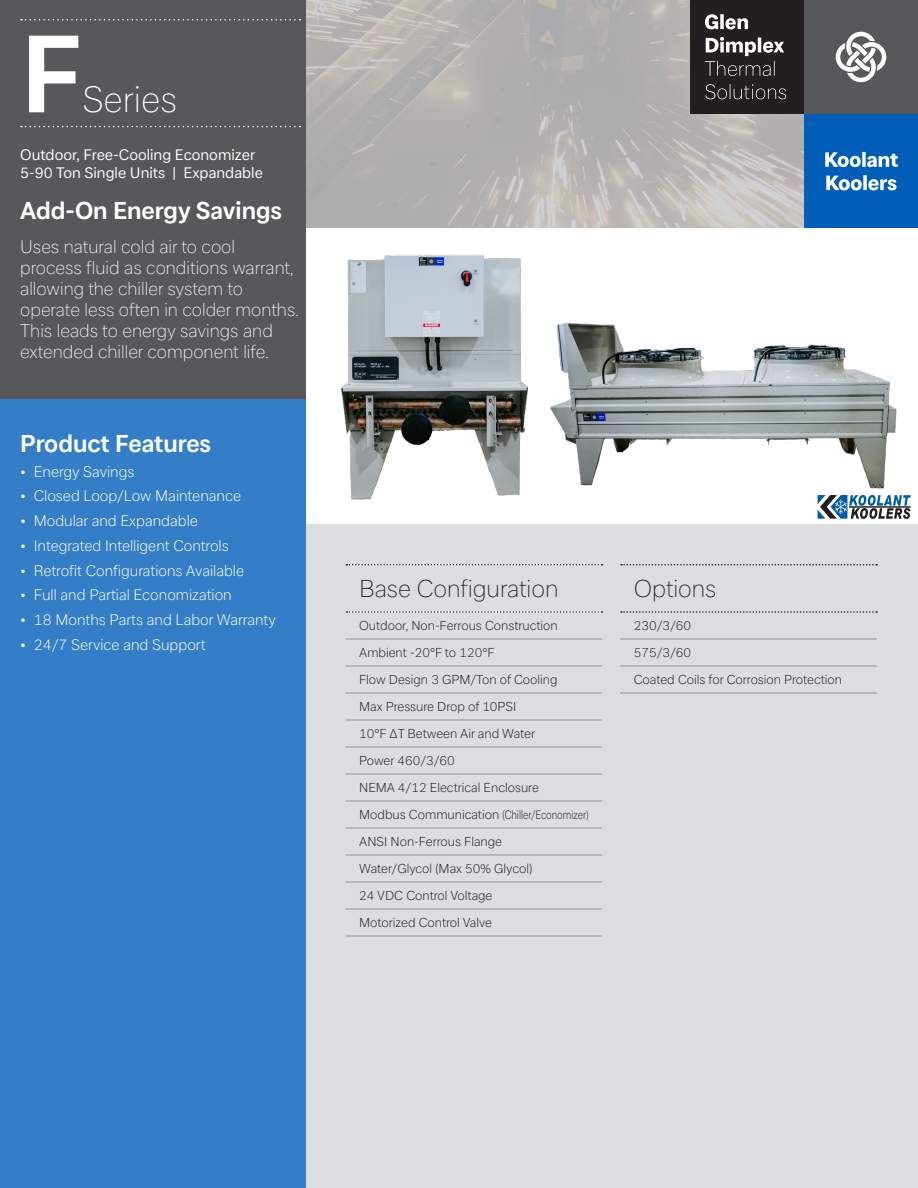
<style>
.page{position:relative;width:918px;height:1188px;background:#fff}
.page>*{position:absolute;margin:0;border:0;box-sizing:border-box;transform-origin:0 0}
.t1{font:700 108px "Glen Dimplex Sans";color:#fff}
.t2{font:100 36px "Glen Dimplex Sans";color:#fff}
.t3{font:700 24px "Glen Dimplex Sans";color:#fff}
.t4{font:100 24px "Glen Dimplex Sans";color:#231f20}
.t5{font:100 18px/21px "Glen Dimplex Sans";color:#fff}
.t6{font:300 15px "Glen Dimplex Sans";color:#fff}
.t7{font:15px/18px "Glen Dimplex Sans";color:#fff}
.t8{font:300 12.75px/27px "Glen Dimplex Sans";color:#231f20}
.t9{font:300 12px "Glen Dimplex Sans";color:#231f20;scale:.81 1}
.s1{font-size:12.75px}
</style>
<div class="page">
<div style="left:0;top:0;width:306px;height:400px;background:#57585a"></div>
<div style="left:0;top:400px;width:306px;height:788px;background:#337ec6"></div>
<img style="left:306px;top:0;width:498px;height:228px">
<div style="left:804px;top:0;width:114px;height:114px;background:#57585a"></div>
<svg style="left:836px;top:32px;width:50px;height:50px"></svg>
<div style="left:690px;top:0;width:114px;height:114px;background:#231f20"></div>
<svg style="left:705px;top:84px;width:81px;height:15px"></svg>
<svg style="left:705px;top:37px;width:79px;height:39px"></svg>
<svg style="left:705px;top:14px;width:43px;height:15px"></svg>
<div style="left:804px;top:114px;width:114px;height:114px;background:#005eb8"></div>
<svg style="left:826px;top:175px;width:71px;height:15px"></svg>
<svg style="left:825px;top:152px;width:73px;height:15px"></svg>
<div style="left:306px;top:525px;width:612px;height:663px;background:#dcdddf"></div>
<svg style="left:346px;top:564px;width:256px;height:2px"></svg>
<svg style="left:346px;top:611px;width:256px;height:2px"></svg>
<hr style="left:346px;top:666px;width:256px;height:1px;background:#939598">
<hr style="left:346px;top:693px;width:256px;height:1px;background:#939598">
<hr style="left:346px;top:720px;width:256px;height:1px;background:#939598">
<hr style="left:346px;top:747px;width:256px;height:1px;background:#939598">
<hr style="left:346px;top:774px;width:256px;height:1px;background:#939598">
<hr style="left:346px;top:801px;width:256px;height:1px;background:#939598">
<hr style="left:346px;top:828px;width:256px;height:1px;background:#939598">
<hr style="left:346px;top:855px;width:256px;height:1px;background:#939598">
<hr style="left:346px;top:882px;width:256px;height:1px;background:#939598">
<hr style="left:346px;top:909px;width:256px;height:1px;background:#939598">
<hr style="left:346px;top:936px;width:256px;height:1px;background:#939598">
<hr style="left:346px;top:639px;width:256px;height:1px;background:#939598">
<svg style="left:621px;top:564px;width:256px;height:2px"></svg>
<svg style="left:621px;top:611px;width:256px;height:2px"></svg>
<hr style="left:620px;top:639px;width:257px;height:1px;background:#939598">
<hr style="left:620px;top:666px;width:257px;height:1px;background:#939598">
<hr style="left:620px;top:693px;width:257px;height:1px;background:#939598">
<img style="left:340px;top:254px;width:188px;height:246px">
<img style="left:550px;top:322px;width:347px;height:182px">
<svg style="left:21px;top:19px;width:279px;height:2px"></svg>
<svg style="left:21px;top:126px;width:279px;height:1px"></svg>
<svg style="left:818px;top:495px;width:93px;height:24px"></svg>
<hr style="left:849px;top:507px;width:61px;height:1px;background:#231f20">
<h1 class="t1" style="left:21px;top:9px;width:63px">F</h1>
<h2 class="t2" style="left:82px;top:79px;width:96px">Series</h2>
<p class="t7" style="left:20px;top:146px;width:244px">Outdoor, Free-Cooling Economizer<br>5-90 Ton Single Units | Expandable</p>
<h3 class="t3" style="left:20px;top:196px;width:263px">Add-On Energy Savings</h3>
<h3 class="t5" style="left:20px;top:236px;width:280px">Uses natural cold air to cool process fluid as conditions warrant, allowing the chiller system to operate less often in colder months.<br>This leads to energy savings and extended chiller component life.</h3>
<h3 class="t3" style="left:20px;top:429px;width:192px">Product Features</h3>
<p class="t6" style="left:20px;top:463px;width:116px">• Energy Savings</p>
<p class="t6" style="left:20px;top:487px;width:222px">• Closed Loop/Low Maintenance</p>
<p class="t6" style="left:20px;top:512px;width:179px">• Modular and Expandable</p>
<p class="t6" style="left:20px;top:537px;width:210px">• Integrated Intelligent Controls</p>
<p class="t6" style="left:20px;top:562px;width:225px">• Retrofit Configurations Available</p>
<p class="t6" style="left:20px;top:586px;width:213px">• Full and Partial Economization</p>
<p class="t6" style="left:20px;top:611px;width:257px">• 18 Months Parts and Labor Warranty</p>
<p class="t6" style="left:20px;top:636px;width:187px">• 24/7 Service and Support</p>
<h3 class="t4" style="left:359px;top:575px;width:201px">Base Configuration</h3>
<p class="t8" style="left:359px;top:612px;width:200px">Outdoor, Non-Ferrous Construction<br>Ambient -20°F to 120°F<br>Flow Design 3 GPM/Ton of Cooling<br>Max Pressure Drop of 10PSI<br>10°F ΔT Between Air and Water<br>Power 460/3/60<br>NEMA 4/12 Electrical Enclosure</p>
<p class="t9" style="left:359px;top:808px;width:285px"><span class="s1">Modbus Communication</span> (Chiller/Economizer)</p>
<p class="t8" style="left:359px;top:828px;width:175px">ANSI Non-Ferrous Flange<br>Water/Glycol (Max 50% Glycol)<br>24 VDC Control Voltage<br>Motorized Control Valve</p>
<h3 class="t4" style="left:634px;top:575px;width:84px">Options</h3>
<p class="t8" style="left:634px;top:612px;width:210px">230/3/60<br>575/3/60<br>Coated Coils for Corrosion Protection</p>
</div>
